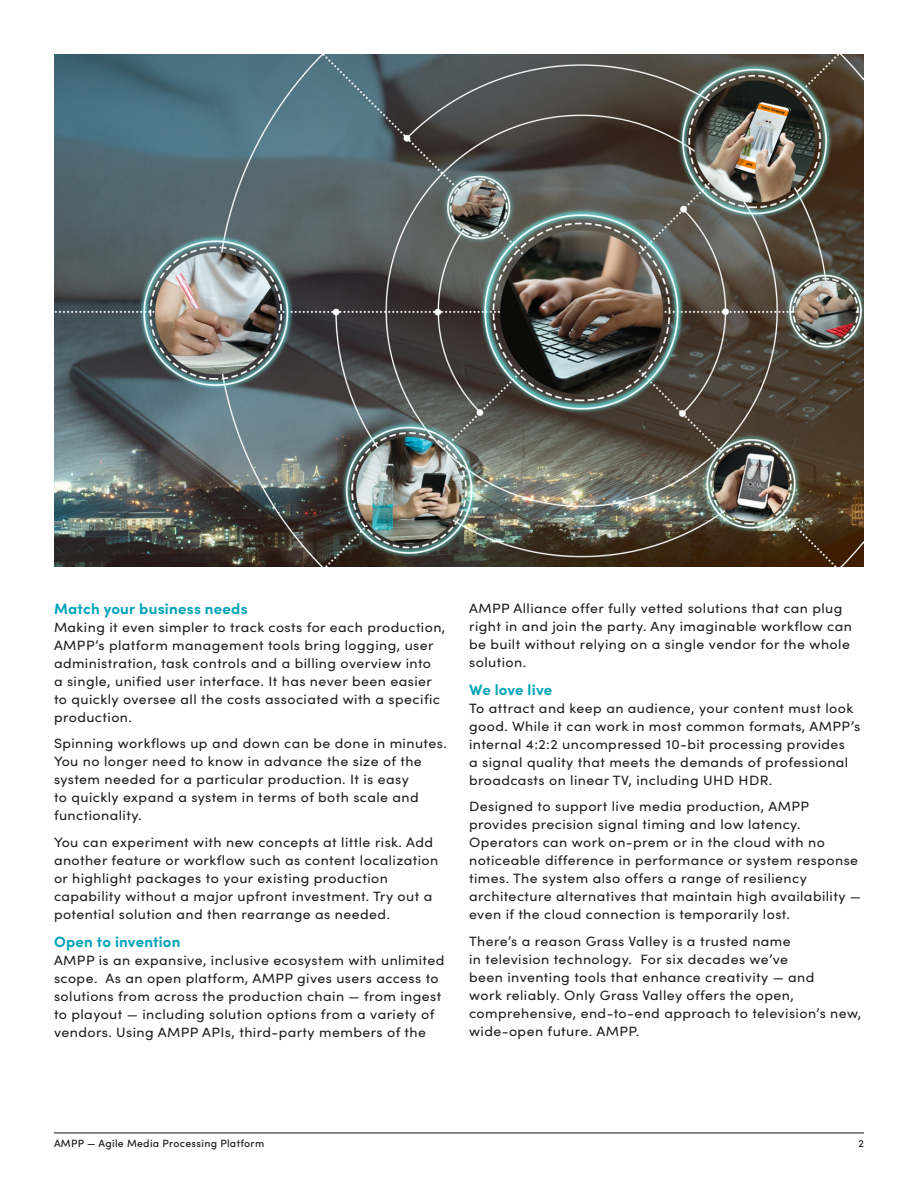
<style>
.page{position:relative;width:918px;height:1188px;background:#fff}
.page>*{position:absolute;margin:0;border:0;box-sizing:border-box;transform-origin:0 0}
.t1{font:700 15px "Sofia Pro";letter-spacing:.015em;color:#00a3b7}
.t2{font:13.5px/18px "Sofia Pro";letter-spacing:.03em;color:#1d1d1b;scale:1.05 1}
.t3{font:500 10.5px "Sofia Pro";letter-spacing:.03em;color:#1d1d1b}
</style>
<div class="page">
<hr style="left:54px;top:1132px;width:810px;height:1px;background:#1d1d1b">
<img style="left:54px;top:54px;width:810px;height:513px">
<p class="t1" style="left:54px;top:597px;width:195px">Match your business needs</p>
<p class="t2" style="left:54px;top:617px;width:374px">Making it even simpler to track costs for each production, AMPP’s platform management tools bring logging, user administration, task controls and a billing overview into<br>a single, unified user interface. It has never been easier to quickly oversee all the costs associated with a specific production.</p>
<p class="t2" style="left:54px;top:734px;width:376px">Spinning workflows up and down can be done in minutes.<br>You no longer need to know in advance the size of the system needed for a particular production. It is easy<br>to quickly expand a system in terms of both scale and functionality.</p>
<p class="t2" style="left:54px;top:832px;width:368px">You can experiment with new concepts at little risk. Add another feature or workflow such as content localization or highlight packages to your existing production capability without a major upfront investment. Try out a potential solution and then rearrange as needed.</p>
<p class="t1" style="left:54px;top:930px;width:128px">Open to invention</p>
<p class="t2" style="left:54px;top:950px;width:373px">AMPP is an expansive, inclusive ecosystem with unlimited scope. As an open platform, AMPP gives users access to solutions from across the production chain — from ingest to playout — including solution options from a variety of vendors. Using AMPP APIs, third-party members of the</p>
<p class="t2" style="left:469px;top:598px;width:366px">AMPP Alliance offer fully vetted solutions that can plug right in and join the party. Any imaginable workflow can be built without relying on a single vendor for the whole solution.</p>
<p class="t1" style="left:469px;top:678px;width:85px">We love live</p>
<p class="t2" style="left:469px;top:698px;width:374px">To attract and keep an audience, your content must look good. While it can work in most common formats, AMPP’s internal 4:2:2 uncompressed 10-bit processing provides<br>a signal quality that meets the demands of professional broadcasts on linear TV, including UHD HDR.</p>
<p class="t2" style="left:469px;top:797px;width:375px">Designed to support live media production, AMPP provides precision signal timing and low latency.<br>Operators can work on-prem or in the cloud with no noticeable difference in performance or system response times. The system also offers a range of resiliency architecture alternatives that maintain high availability — even if the cloud connection is temporarily lost.</p>
<p class="t2" style="left:469px;top:931px;width:375px">There’s a reason Grass Valley is a trusted name<br>in television technology. For six decades we’ve<br>been inventing tools that enhance creativity — and<br>work reliably. Only Grass Valley offers the open, comprehensive, end-to-end approach to television’s new, wide-open future. AMPP.</p>
<p class="t3" style="left:54px;top:1136px;width:212px">AMPP — Agile Media Processing Platform</p>
<p class="t3" style="left:859px;top:1136px;width:7px">2</p>
</div>
